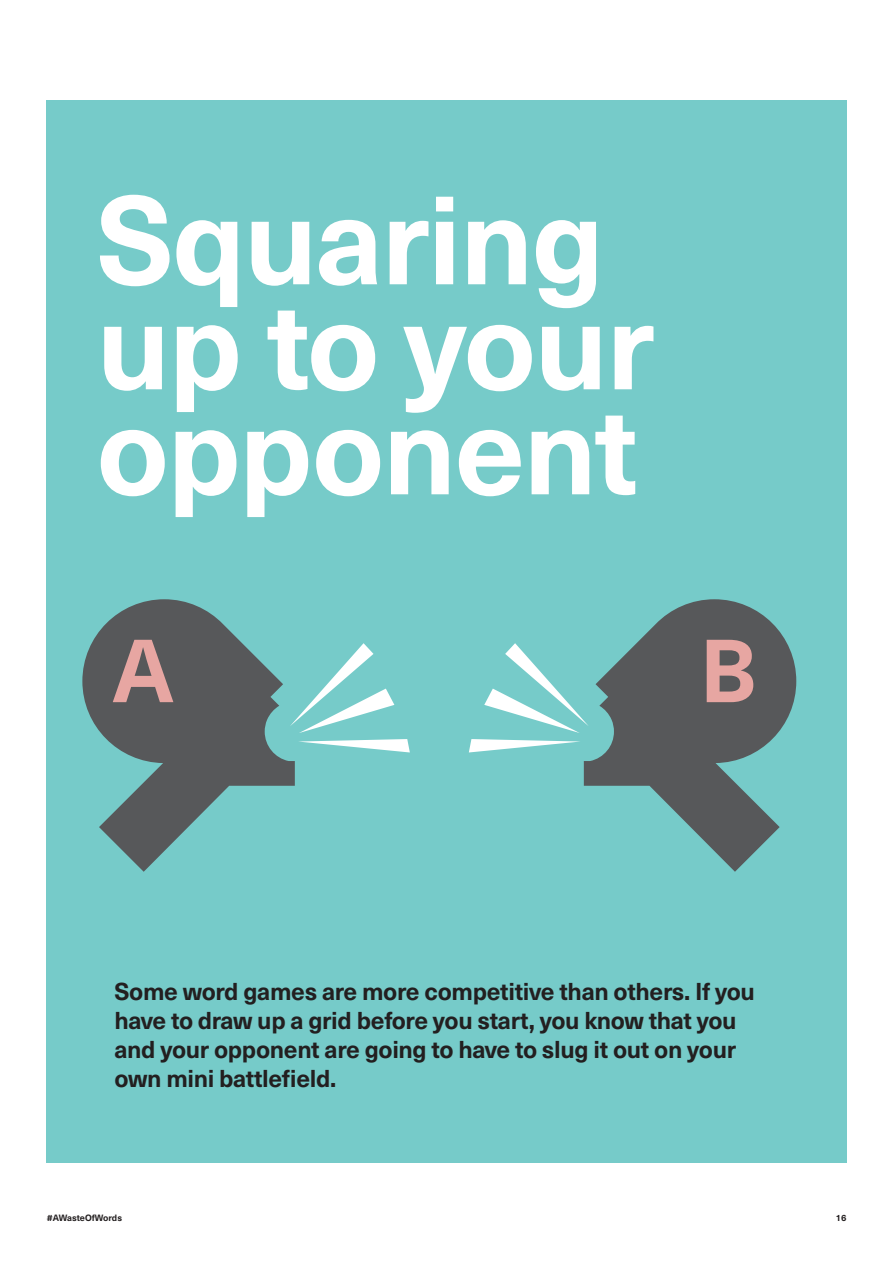
<style>
.page{position:relative;width:893px;height:1263px;background:#fff}
.page>*{position:absolute;margin:0;border:0;box-sizing:border-box;transform-origin:0 0}
.t1{font:700 123px/105px "Neue Haas Unica Pro";letter-spacing:-.015em;color:#fff}
.t2{font:700 87.6px "Neue Haas Unica Pro";color:#e7a6a2}
.t3{font:700 24px/28.8px "Neue Haas Unica Pro";letter-spacing:-.015em;color:#231f20}
.t4{font:700 9px "Neue Haas Unica Pro";color:#231f20}
</style>
<div class="page">
<div style="left:46px;top:100px;width:801px;height:1062px;background:#76cbc9"></div>
<svg style="left:584px;top:599px;width:212px;height:273px;fill:#57585a"></svg>
<svg style="left:469px;top:739px;width:111px;height:13px"></svg>
<svg style="left:484px;top:643px;width:105px;height:90px"></svg>
<svg style="left:82px;top:599px;width:213px;height:273px;fill:#57585a"></svg>
<svg style="left:299px;top:739px;width:111px;height:13px"></svg>
<svg style="left:290px;top:643px;width:104px;height:90px"></svg>
<p class="t1" style="left:96px;top:189px;width:559px">Squaring up to your opponent</p>
<p class="t2" style="left:112px;top:617px;width:63px">A</p>
<p class="t2" style="left:699px;top:617px;width:58px">B</p>
<p class="t3" style="left:114px;top:978px;width:642px">Some word games are more competitive than others. If you have to draw up a grid before you start, you know that you and your opponent are going to have to slug it out on your own mini battlefield.</p>
<p class="t4" style="left:47px;top:1212px;width:77px">#AWasteOfWords</p>
<p class="t4" style="left:836px;top:1212px;width:12px">16</p>
</div>
